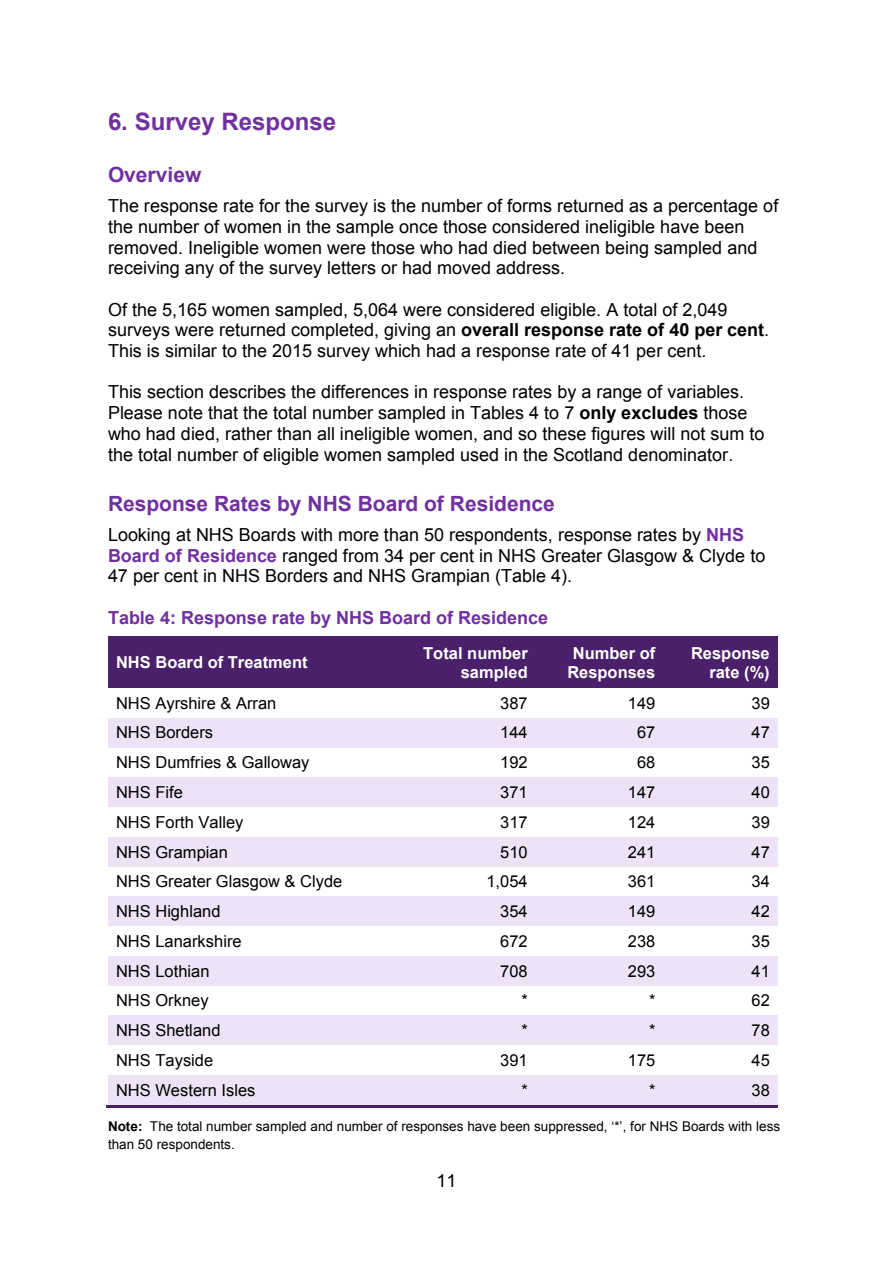
<style>
.page{position:relative;width:893px;height:1263px;background:#fff}
.page>*{position:absolute;margin:0;border:0;box-sizing:border-box;transform-origin:0 0}
.t1{font:700 24px "Arial";color:#7030a0}
.t2{font:700 21px "Arial";color:#7030a0}
.t3{font:18px/20.7px "Arial";color:#000}
.t4{font:700 18px "Arial";color:#7030a0}
.t5{font:16.5px "Arial";color:#000}
.t6{font:700 16.5px/19px "Arial";color:#fff;text-align:right}
.t7{font:13.5px/18.1px "Arial";color:#000}
.s1{font-weight:700}
.s2{font-weight:700;color:#7030a0}
</style>
<div class="page">
<div style="left:108px;top:637px;width:279px;height:51px;background:#4a206a"></div>
<div style="left:387px;top:637px;width:149px;height:51px;background:#4a206a"></div>
<div style="left:536px;top:637px;width:127px;height:51px;background:#4a206a"></div>
<div style="left:663px;top:637px;width:115px;height:51px;background:#4a206a"></div>
<div style="left:108px;top:718px;width:279px;height:30px;background:#ede2f6"></div>
<div style="left:387px;top:718px;width:149px;height:30px;background:#ede2f6"></div>
<div style="left:536px;top:718px;width:127px;height:30px;background:#ede2f6"></div>
<div style="left:663px;top:718px;width:115px;height:30px;background:#ede2f6"></div>
<div style="left:108px;top:777px;width:279px;height:30px;background:#ede2f6"></div>
<div style="left:387px;top:777px;width:149px;height:30px;background:#ede2f6"></div>
<div style="left:536px;top:777px;width:127px;height:30px;background:#ede2f6"></div>
<div style="left:663px;top:777px;width:115px;height:30px;background:#ede2f6"></div>
<div style="left:108px;top:837px;width:279px;height:30px;background:#ede2f6"></div>
<div style="left:387px;top:837px;width:149px;height:30px;background:#ede2f6"></div>
<div style="left:536px;top:837px;width:127px;height:30px;background:#ede2f6"></div>
<div style="left:663px;top:837px;width:115px;height:30px;background:#ede2f6"></div>
<div style="left:108px;top:896px;width:279px;height:30px;background:#ede2f6"></div>
<div style="left:387px;top:896px;width:149px;height:30px;background:#ede2f6"></div>
<div style="left:536px;top:896px;width:127px;height:30px;background:#ede2f6"></div>
<div style="left:663px;top:896px;width:115px;height:30px;background:#ede2f6"></div>
<div style="left:108px;top:956px;width:279px;height:30px;background:#ede2f6"></div>
<div style="left:387px;top:956px;width:149px;height:30px;background:#ede2f6"></div>
<div style="left:536px;top:956px;width:127px;height:30px;background:#ede2f6"></div>
<div style="left:663px;top:956px;width:115px;height:30px;background:#ede2f6"></div>
<div style="left:108px;top:1015px;width:279px;height:30px;background:#ede2f6"></div>
<div style="left:387px;top:1015px;width:149px;height:30px;background:#ede2f6"></div>
<div style="left:536px;top:1015px;width:127px;height:30px;background:#ede2f6"></div>
<div style="left:663px;top:1015px;width:115px;height:30px;background:#ede2f6"></div>
<div style="left:108px;top:1075px;width:279px;height:30px;background:#ede2f6"></div>
<div style="left:387px;top:1075px;width:149px;height:30px;background:#ede2f6"></div>
<div style="left:536px;top:1075px;width:127px;height:30px;background:#ede2f6"></div>
<div style="left:663px;top:1075px;width:115px;height:30px;background:#ede2f6"></div>
<hr style="left:107px;top:1105px;width:280px;height:2px;background:#4a206a">
<hr style="left:388px;top:1105px;width:148px;height:2px;background:#4a206a">
<hr style="left:537px;top:1105px;width:126px;height:2px;background:#4a206a">
<hr style="left:665px;top:1105px;width:113px;height:2px;background:#4a206a">
<p class="t1" style="left:108px;top:109px;width:230px">6. Survey Response</p>
<p class="t2" style="left:108px;top:163px;width:95px">Overview</p>
<p class="t3" style="left:108px;top:196px;width:672px">The response rate for the survey is the number of forms returned as a percentage of the number of women in the sample once those considered ineligible have been removed. Ineligible women were those who had died between being sampled and receiving any of the survey letters or had moved address.</p>
<p class="t3" style="left:108px;top:299px;width:663px">Of the 5,165 women sampled, 5,064 were considered eligible. A total of 2,049 surveys were returned completed, giving an <span class="s1">overall response rate of 40 per cent</span>.<br>This is similar to the 2015 survey which had a response rate of 41 per cent.</p>
<p class="t3" style="left:108px;top:382px;width:658px">This section describes the differences in response rates by a range of variables.<br>Please note that the total number sampled in Tables 4 to 7 <span class="s1">only excludes</span> those who had died, rather than all ineligible women, and so these figures will not sum to the total number of eligible women sampled used in the Scotland denominator.</p>
<p class="t2" style="left:108px;top:492px;width:448px">Response Rates by NHS Board of Residence</p>
<p class="t3" style="left:108px;top:524px;width:659px">Looking at NHS Boards with more than 50 respondents, response rates by <span class="s2">NHS<br>Board of Residence</span> ranged from 34 per cent in NHS Greater Glasgow &amp; Clyde to<br>47 per cent in NHS Borders and NHS Grampian (Table 4).</p>
<p class="t4" style="left:108px;top:608px;width:442px">Table 4: Response rate by NHS Board of Residence</p>
<p class="t6" style="left:116px;top:653px;width:193px">NHS Board of Treatment</p>
<p class="t6" style="left:423px;top:644px;width:106px">Total number sampled</p>
<p class="t6" style="left:573px;top:644px;width:84px">Number of</p>
<p class="t6" style="left:691px;top:644px;width:80px">Response</p>
<p class="t6" style="left:709px;top:663px;width:62px">rate (%)</p>
<p class="t6" style="left:567px;top:663px;width:89px">Responses</p>
<p class="t5" style="left:116px;top:694px;width:162px">NHS Ayrshire &amp; Arran</p>
<p class="t5" style="left:500px;top:694px;width:29px">387</p>
<p class="t5" style="left:628px;top:694px;width:29px">149</p>
<p class="t5" style="left:752px;top:694px;width:20px">39</p>
<p class="t5" style="left:116px;top:723px;width:99px">NHS Borders</p>
<p class="t5" style="left:500px;top:723px;width:29px">144</p>
<p class="t5" style="left:637px;top:723px;width:20px">67</p>
<p class="t5" style="left:752px;top:723px;width:20px">47</p>
<p class="t5" style="left:116px;top:753px;width:195px">NHS Dumfries &amp; Galloway</p>
<p class="t5" style="left:500px;top:753px;width:29px">192</p>
<p class="t5" style="left:637px;top:753px;width:20px">68</p>
<p class="t5" style="left:752px;top:753px;width:20px">35</p>
<p class="t5" style="left:116px;top:783px;width:68px">NHS Fife</p>
<p class="t5" style="left:500px;top:783px;width:29px">371</p>
<p class="t5" style="left:628px;top:783px;width:29px">147</p>
<p class="t5" style="left:752px;top:783px;width:20px">40</p>
<p class="t5" style="left:116px;top:813px;width:129px">NHS Forth Valley</p>
<p class="t5" style="left:500px;top:813px;width:29px">317</p>
<p class="t5" style="left:628px;top:813px;width:29px">124</p>
<p class="t5" style="left:752px;top:813px;width:20px">39</p>
<p class="t5" style="left:116px;top:843px;width:113px">NHS Grampian</p>
<p class="t5" style="left:500px;top:843px;width:29px">510</p>
<p class="t5" style="left:628px;top:843px;width:29px">241</p>
<p class="t5" style="left:752px;top:843px;width:20px">47</p>
<p class="t5" style="left:116px;top:872px;width:228px">NHS Greater Glasgow &amp; Clyde</p>
<p class="t5" style="left:486px;top:872px;width:43px">1,054</p>
<p class="t5" style="left:628px;top:872px;width:29px">361</p>
<p class="t5" style="left:752px;top:872px;width:20px">34</p>
<p class="t5" style="left:116px;top:902px;width:106px">NHS Highland</p>
<p class="t5" style="left:500px;top:902px;width:29px">354</p>
<p class="t5" style="left:628px;top:902px;width:29px">149</p>
<p class="t5" style="left:752px;top:902px;width:20px">42</p>
<p class="t5" style="left:116px;top:932px;width:127px">NHS Lanarkshire</p>
<p class="t5" style="left:500px;top:932px;width:29px">672</p>
<p class="t5" style="left:628px;top:932px;width:29px">238</p>
<p class="t5" style="left:752px;top:932px;width:20px">35</p>
<p class="t5" style="left:116px;top:962px;width:95px">NHS Lothian</p>
<p class="t5" style="left:500px;top:962px;width:29px">708</p>
<p class="t5" style="left:628px;top:962px;width:29px">293</p>
<p class="t5" style="left:752px;top:962px;width:20px">41</p>
<p class="t5" style="left:116px;top:991px;width:94px">NHS Orkney</p>
<p class="t5" style="left:521px;top:991px;width:8px">*</p>
<p class="t5" style="left:649px;top:991px;width:8px">*</p>
<p class="t5" style="left:752px;top:991px;width:20px">62</p>
<p class="t5" style="left:116px;top:1021px;width:106px">NHS Shetland</p>
<p class="t5" style="left:521px;top:1021px;width:8px">*</p>
<p class="t5" style="left:649px;top:1021px;width:8px">*</p>
<p class="t5" style="left:752px;top:1021px;width:20px">78</p>
<p class="t5" style="left:116px;top:1051px;width:99px">NHS Tayside</p>
<p class="t5" style="left:500px;top:1051px;width:29px">391</p>
<p class="t5" style="left:628px;top:1051px;width:29px">175</p>
<p class="t5" style="left:752px;top:1051px;width:20px">45</p>
<p class="t5" style="left:116px;top:1081px;width:141px">NHS Western Isles</p>
<p class="t5" style="left:521px;top:1081px;width:8px">*</p>
<p class="t5" style="left:649px;top:1081px;width:8px">*</p>
<p class="t5" style="left:752px;top:1081px;width:20px">38</p>
<p class="t7" style="left:108px;top:1117px;width:674px"><span class="s1">Note:</span> The total number sampled and number of responses have been suppressed, ‘*’, for NHS Boards with less than 50 respondents.</p>
<p class="t3" style="left:437px;top:1170px;width:21px">11</p>
</div>
